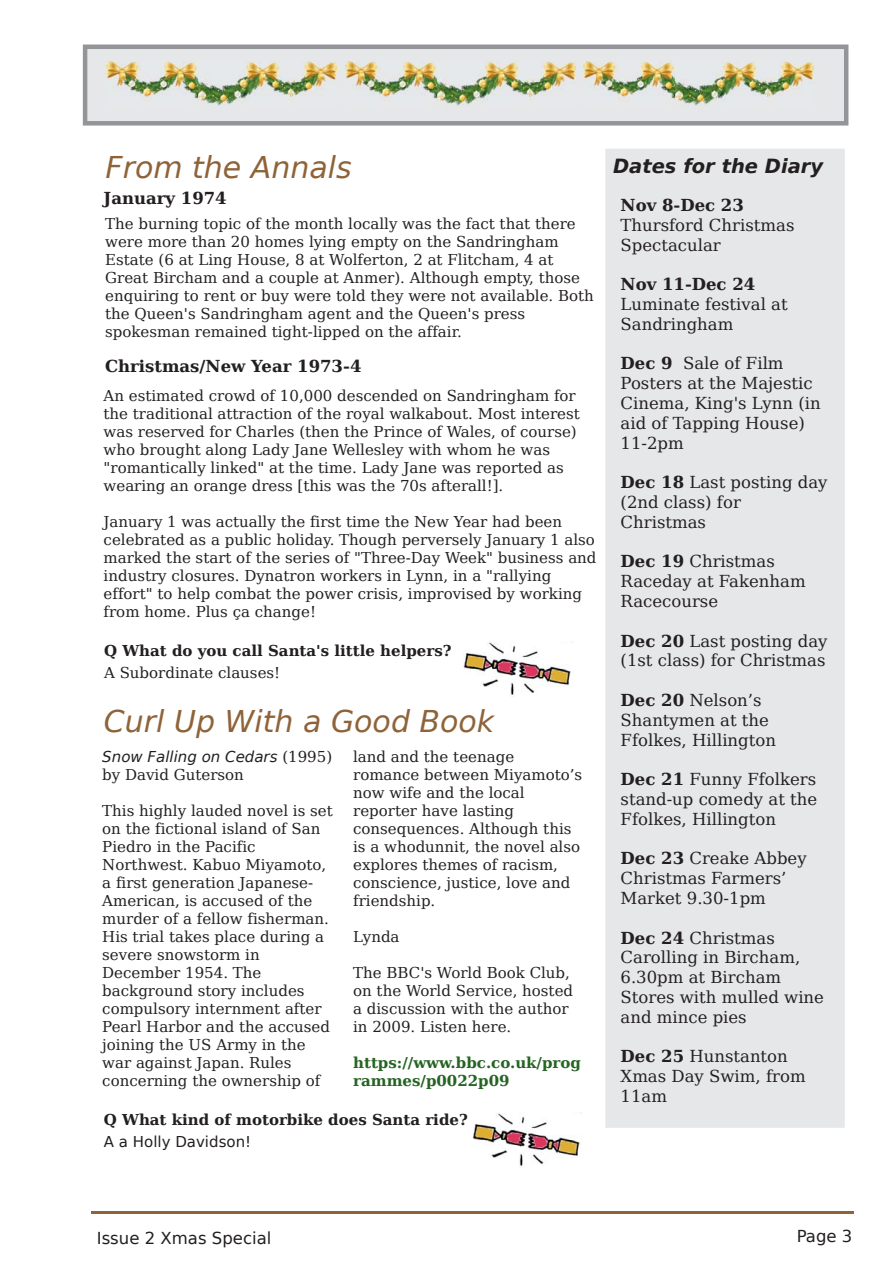
<style>
.page{position:relative;width:893px;height:1263px;background:#fff}
.page>*{position:absolute;margin:0;border:0;box-sizing:border-box;transform-origin:0 0}
.t1{font:italic 30px "Bitstream Vera Sans";color:#8f6338}
.t2{font:italic 700 19.5px "Bitstream Vera Sans";color:#231f20}
.t3{font:16.5px/19.8px "Bitstream Vera Serif";color:#231f20}
.t4{font:700 16.5px "Bitstream Vera Serif";color:#231f20}
.t5{font:16.5px "Bitstream Vera Sans";color:#231f20}
.t6{font:15px/18px "Bitstream Vera Serif";color:#231f20}
.t7{font:700 15px "Bitstream Vera Serif";color:#231f20}
.t8{font:700 15px/18px "Bitstream Vera Serif";color:#266424}
.t9{font:italic 15px "Bitstream Vera Sans";color:#231f20}
.t10{font:15px "Bitstream Vera Sans";color:#231f20}
.s1{font-family:"Bitstream Vera Serif";font-style:normal}
.s2{font-weight:700}
</style>
<div class="page">
<div style="left:85px;top:47px;width:761px;height:76px;background:#e6e7e8"></div>
<div style="left:83px;top:45px;width:765px;height:81px;border:4px solid #939598"></div>
<hr style="left:91px;top:1212px;width:762px;height:2px;background:#8f6338">
<img style="left:107px;top:62px;width:230px;height:43px">
<img style="left:345px;top:62px;width:230px;height:43px">
<img style="left:584px;top:62px;width:230px;height:43px">
<div style="left:604px;top:148px;width:241px;height:981px;background:#e6e7e8"></div>
<div style="left:603px;top:147px;width:243px;height:982px;border:2px solid #fff"></div>
<img style="left:473px;top:1113px;width:107px;height:55px">
<img style="left:464px;top:642px;width:107px;height:55px">
<h1 class="t1" style="left:105px;top:150px;width:248px">From the Annals</h1>
<p class="t6" style="left:105px;top:215px;width:490px">The burning topic of the month locally was the fact that there were more than 20 homes lying empty on the Sandringham Estate (6 at Ling House, 8 at Wolferton, 2 at Flitcham, 4 at Great Bircham and a couple at Anmer). Although empty, those enquiring to rent or buy were told they were not available. Both the Queen's Sandringham agent and the Queen's press spokesman remained tight-lipped on the affair.</p>
<p class="t4" style="left:105px;top:357px;width:258px">Christmas/New Year 1973-4</p>
<p class="t4" style="left:104px;top:189px;width:125px">January 1974</p>
<p class="t6" style="left:104px;top:387px;width:478px">An estimated crowd of 10,000 descended on Sandringham for the traditional attraction of the royal walkabout. Most interest was reserved for Charles (then the Prince of Wales, of course) who brought along Lady Jane Wellesley with whom he was "romantically linked" at the time. Lady Jane was reported as wearing an orange dress [this was the 70s afterall!].</p>
<p class="t6" style="left:104px;top:513px;width:494px">January 1 was actually the first time the New Year had been celebrated as a public holiday. Though perversely January 1 also marked the start of the series of "Three-Day Week" business and industry closures. Dynatron workers in Lynn, in a "rallying effort" to help combat the power crisis, improvised by working from home. Plus ça change!</p>
<p class="t7" style="left:104px;top:642px;width:349px">Q What do you call Santa's little helpers?</p>
<p class="t6" style="left:104px;top:663px;width:178px">A Subordinate clauses!</p>
<h1 class="t1" style="left:104px;top:704px;width:392px">Curl Up With a Good Book</h1>
<p class="t9" style="left:102px;top:748px;width:231px">Snow Falling on Cedars <span class="s1">(1995)</span></p>
<p class="t6" style="left:102px;top:766px;width:143px">by David Guterson</p>
<p class="t6" style="left:102px;top:802px;width:232px">This highly lauded novel is set on the fictional island of San<br>Piedro in the Pacific<br>Northwest. Kabuo Miyamoto, a first generation Japanese-<br>American, is accused of the murder of a fellow fisherman.<br>His trial takes place during a severe snowstorm in<br>December 1954. The background story includes compulsory internment after<br>Pearl Harbor and the accused joining the US Army in the war against Japan. Rules concerning the ownership of</p>
<p class="t6" style="left:353px;top:748px;width:230px">land and the teenage romance between Miyamoto’s now wife and the local reporter have lasting consequences. Although this is a whodunnit, the novel also explores themes of racism, conscience, justice, love and friendship.</p>
<p class="t6" style="left:353px;top:928px;width:48px">Lynda</p>
<p class="t6" style="left:353px;top:964px;width:221px">The BBC's World Book Club, on the World Service, hosted a discussion with the author in 2009. Listen here.</p>
<p class="t8" style="left:353px;top:1054px;width:229px">https://www.bbc.co.uk/prog rammes/p0022p09</p>
<p class="t7" style="left:104px;top:1111px;width:365px">Q What kind of motorbike does Santa ride?</p>
<p class="t10" style="left:104px;top:1133px;width:149px">A a Holly Davidson!</p>
<h2 class="t2" style="left:613px;top:154px;width:212px">Dates for the Diary</h2>
<p class="t4" style="left:620px;top:195px;width:125px">Nov 8-Dec 23</p>
<p class="t3" style="left:620px;top:215px;width:175px">Thursford Christmas<br>Spectacular</p>
<p class="t4" style="left:620px;top:275px;width:136px">Nov 11-Dec 24</p>
<p class="t3" style="left:620px;top:294px;width:169px">Luminate festival at<br>Sandringham</p>
<p class="t3" style="left:620px;top:354px;width:202px"><span class="s2">Dec 9</span> Sale of Film<br>Posters at the Majestic<br>Cinema, King's Lynn (in aid of Tapping House)<br>11-2pm</p>
<p class="t3" style="left:620px;top:473px;width:208px"><span class="s2">Dec 18</span> Last posting day (2nd class) for<br>Christmas</p>
<p class="t3" style="left:620px;top:552px;width:186px"><span class="s2">Dec 19</span> Christmas<br>Raceday at Fakenham<br>Racecourse</p>
<p class="t3" style="left:620px;top:631px;width:208px"><span class="s2">Dec 20</span> Last posting day (1st class) for Christmas</p>
<p class="t3" style="left:620px;top:690px;width:157px"><span class="s2">Dec 20</span> Nelson’s<br>Shantymen at the<br>Ffolkes, Hillington</p>
<p class="t3" style="left:620px;top:770px;width:198px;text-align:justify"><span class="s2">Dec 21</span> Funny Ffolkers stand-up comedy at the Ffolkes, Hillington</p>
<p class="t3" style="left:620px;top:849px;width:188px"><span class="s2">Dec 23</span> Creake Abbey<br>Christmas Farmers’<br>Market 9.30-1pm</p>
<p class="t3" style="left:620px;top:928px;width:205px"><span class="s2">Dec 24</span> Christmas<br>Carolling in Bircham,<br>6.30pm at Bircham<br>Stores with mulled wine and mince pies</p>
<p class="t3" style="left:620px;top:1047px;width:186px"><span class="s2">Dec 25</span> Hunstanton<br>Xmas Day Swim, from<br>11am</p>
<p class="t5" style="left:97px;top:1228px;width:176px">Issue 2 Xmas Special</p>
<p class="t5" style="left:796px;top:1227px;width:57px">Page 3</p>
</div>
